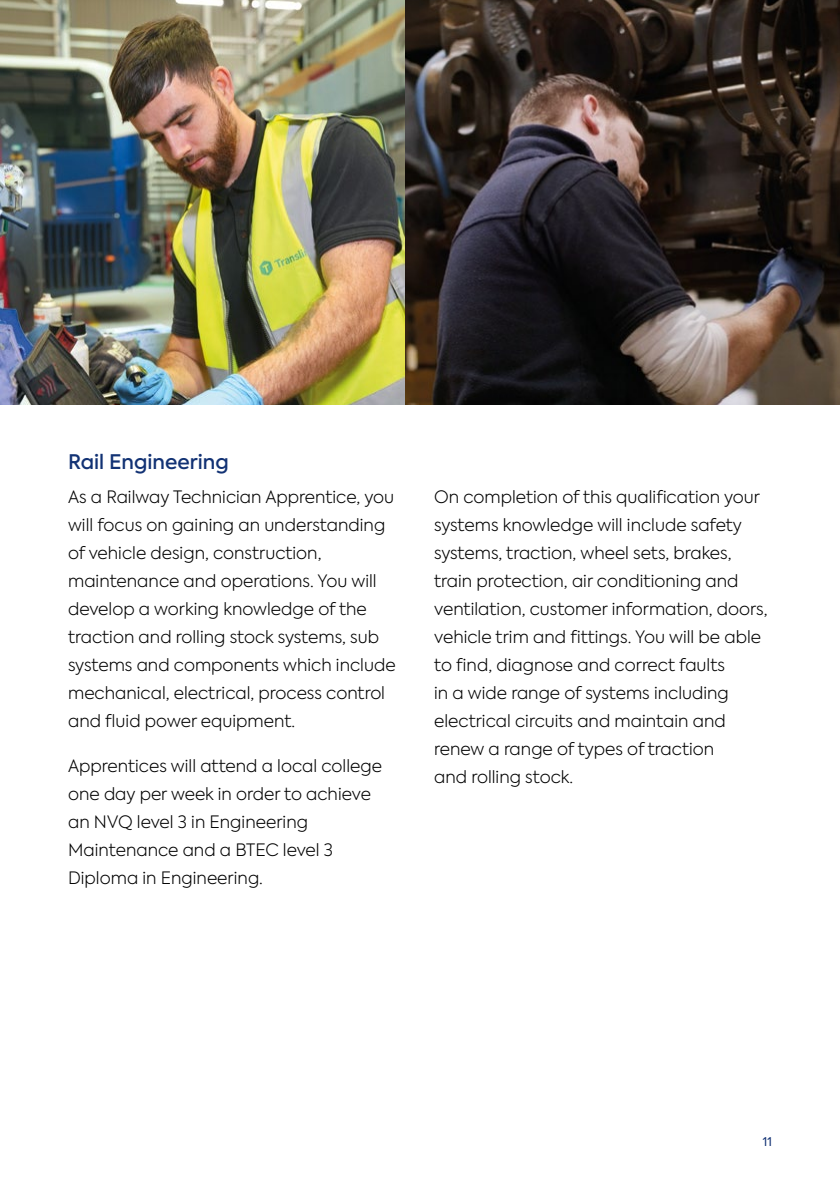
<style>
.page{position:relative;width:840px;height:1191px;background:#fff}
.page>*{position:absolute;margin:0;border:0;box-sizing:border-box;transform-origin:0 0}
.t1{font:500 20px "Axiforma";color:#123274}
.t2{font:300 17px/28px "Axiforma";color:#000}
.t3{font:12px "Axiforma";color:#123274}
</style>
<div class="page">
<img style="left:0;top:0;width:839px;height:405px">
<svg style="left:0;top:0;width:1px;height:186px"></svg>
<p class="t1" style="left:68px;top:449px;width:162px">Rail Engineering</p>
<p class="t2" style="left:68px;top:482px;width:329px">As a Railway Technician Apprentice, you will focus on gaining an understanding of vehicle design, construction, maintenance and operations. You will develop a working knowledge of the traction and rolling stock systems, sub systems and components which include mechanical, electrical, process control and fluid power equipment.</p>
<p class="t2" style="left:68px;top:751px;width:315px">Apprentices will attend a local college one day per week in order to achieve an NVQ level 3 in Engineering<br>Maintenance and a BTEC level 3<br>Diploma in Engineering.</p>
<p class="t2" style="left:434px;top:482px;width:334px">On completion of this qualification your systems knowledge will include safety systems, traction, wheel sets, brakes, train protection, air conditioning and ventilation, customer information, doors, vehicle trim and fittings. You will be able to find, diagnose and correct faults<br>in a wide range of systems including electrical circuits and maintain and renew a range of types of traction<br>and rolling stock.</p>
<p class="t3" style="left:762px;top:1134px;width:11px">11</p>
</div>
